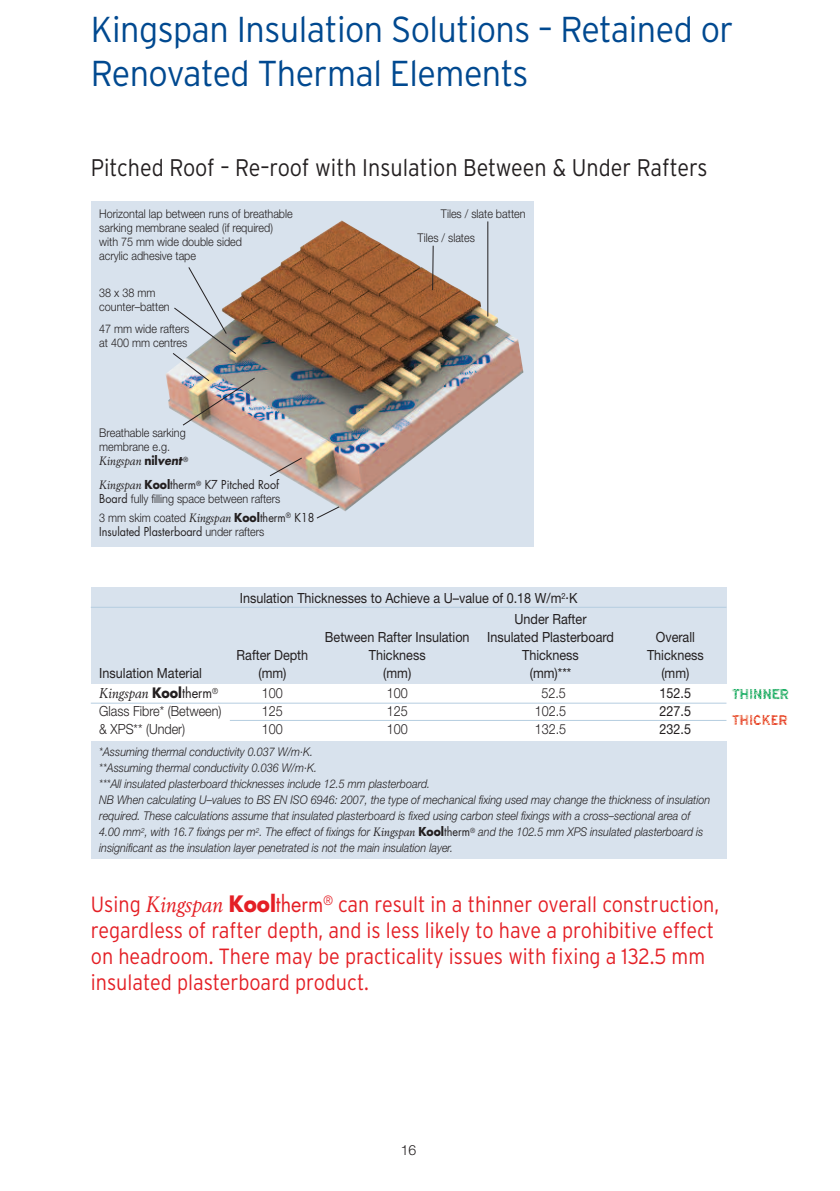
<style>
.page{position:relative;width:840px;height:1191px;background:#fff}
.page>*{position:absolute;margin:0;border:0;box-sizing:border-box;transform-origin:0 0}
.t1{font:300 36px/44px "Interstate";letter-spacing:-.015em;color:#014990;scale:.95 1}
.t2{font:300 24px "Interstate";color:#231f20;scale:.9 1}
.t3{font:300 22px/26px "Interstate";color:#e41f25;scale:.9 1}
.t4{font:14px/20.8px "Helvetica Neue";color:#231f20;scale:.9 1}
.t5{font:300 14px "Helvetica Neue";color:#231f20;scale:.9 1}
.t6{font:italic 14px "Berling";color:#231f20;scale:.9 1}
.t7{font:300 14px "Helvetica Neue";color:#231f20}
.t8{font:italic 300 12px/16px "Helvetica Neue";color:#231f20;scale:.9 1}
.t9{font:300 12px/14px "Helvetica Neue";color:#231f20;scale:.9 1}
.t10{font:12px "Futura";color:#231f20;scale:.9 1}
.t11{font:italic 12px "Berling";color:#231f20;scale:.9 1}
.s1{font-family:"Futura";font-weight:700;font-style:normal}
.s2{font-family:"Futura";font-weight:700}
.s3{font-family:"Berling";font-style:italic}
.s4{font-weight:700}
.s5{font-family:"Futura";font-weight:400}
.s6{font-family:"Berling";font-weight:400;font-style:italic}
.s7{font-family:"Helvetica Neue";font-weight:300}
.s8{font-family:"Futura";font-style:normal}
.s9{font-family:"Berling";font-weight:400}
.s10{font-family:"Futura";font-weight:400;font-style:normal}
</style>
<div class="page">
<div style="left:91px;top:201px;width:442px;height:346px;background:#d8e2ed"></div>
<img style="left:166px;top:220px;width:357px;height:291px">
<hr style="left:432px;top:246px;width:1px;height:44px;background:#231f20">
<hr style="left:487px;top:221px;width:1px;height:95px;background:#231f20">
<svg style="left:269px;top:457px;width:33px;height:19px"></svg>
<img style="left:172px;top:266px;width:83px;height:160px">
<svg style="left:316px;top:506px;width:24px;height:13px"></svg>
<img style="left:732px;top:689px;width:57px;height:11px">
<img style="left:726px;top:714px;width:62px;height:11px">
<div style="left:91px;top:587px;width:635px;height:96px;background:#d8e2ed"></div>
<div style="left:91px;top:741px;width:635px;height:118px;background:#d8e2ed"></div>
<hr style="left:91px;top:607px;width:635px;height:1px;background:#b5cde0">
<hr style="left:91px;top:703px;width:635px;height:1px;background:#b5cde0">
<hr style="left:230px;top:720px;width:496px;height:1px;background:#b5cde0">
<h1 class="t1" style="left:91px;top:7px;width:677px">Kingspan Insulation Solutions – Retained or<br>Renovated Thermal Elements</h1>
<h2 class="t2" style="left:91px;top:154px;width:686px">Pitched Roof – Re–roof with Insulation Between &amp; Under Rafters</h2>
<p class="t9" style="left:99px;top:208px;width:216px">Horizontal lap between runs of breathable sarking membrane sealed (if required) with 75 mm wide double sided<br>acrylic adhesive tape</p>
<p class="t9" style="left:440px;top:208px;width:96px">Tiles / slate batten</p>
<p class="t9" style="left:417px;top:232px;width:65px">Tiles / slates</p>
<p class="t9" style="left:99px;top:286px;width:80px">38 x 38 mm counter–batten</p>
<p class="t9" style="left:99px;top:322px;width:101px">47 mm wide rafters at 400 mm centres</p>
<p class="t9" style="left:99px;top:427px;width:97px">Breathable sarking membrane e.g.</p>
<p class="t11" style="left:99px;top:456px;width:100px">Kingspan <span class="s1">nil</span><span class="s2">vent</span> <sup>®</sup></p>
<p class="t10" style="left:99px;top:479px;width:201px"><span class="s3">Kingspan</span> <span class="s4">Kool</span>therm<sup>®</sup> K7 Pitched Roof</p>
<p class="t9" style="left:99px;top:493px;width:203px"><span class="s5">Board</span> fully filling space between rafters</p>
<p class="t9" style="left:99px;top:512px;width:240px">3 mm skim coated <span class="s6">Kingspan</span> <span class="s2">Kool</span><span class="s5">therm</span><sup>®</sup> <span class="s5">K18</span></p>
<p class="t10" style="left:99px;top:526px;width:185px">Insulated Plasterboard <span class="s7">under rafters</span></p>
<p class="t4" style="left:514px;top:588px;width:82px;text-indent:-274px">Insulation Thicknesses to Achieve a U–value of 0.18 W/m<sup>2</sup>.K<br>Under Rafter</p>
<p class="t4" style="left:325px;top:627px;width:322px">Between Rafter Insulation Insulated Plasterboard</p>
<p class="t4" style="left:655px;top:627px;width:45px">Overall</p>
<p class="t4" style="left:236px;top:645px;width:81px">Rafter Depth</p>
<p class="t4" style="left:369px;top:645px;width:64px">Thickness</p>
<p class="t4" style="left:522px;top:645px;width:64px">Thickness</p>
<p class="t4" style="left:646px;top:645px;width:64px">Thickness</p>
<p class="t4" style="left:99px;top:663px;width:116px">Insulation Material</p>
<p class="t4" style="left:258px;top:663px;width:33px">(mm)</p>
<p class="t4" style="left:383px;top:663px;width:33px">(mm)</p>
<p class="t4" style="left:529px;top:663px;width:47px">(mm)***</p>
<p class="t4" style="left:661px;top:663px;width:33px">(mm)</p>
<p class="t6" style="left:99px;top:687px;width:134px">Kingspan <span class="s1">Kool</span><span class="s8">therm</span><sup>®</sup></p>
<p class="t5" style="left:262px;top:688px;width:25px">100</p>
<p class="t5" style="left:386px;top:688px;width:25px">100</p>
<p class="t5" style="left:541px;top:688px;width:29px">52.5</p>
<p class="t4" style="left:659px;top:684px;width:36px">152.5</p>
<p class="t5" style="left:99px;top:706px;width:137px">Glass Fibre* (Between)</p>
<p class="t5" style="left:262px;top:706px;width:25px">125</p>
<p class="t5" style="left:386px;top:706px;width:25px">125</p>
<p class="t5" style="left:534px;top:706px;width:36px">102.5</p>
<p class="t4" style="left:659px;top:702px;width:36px">227.5</p>
<p class="t5" style="left:99px;top:724px;width:97px">&amp; XPS** (Under)</p>
<p class="t5" style="left:262px;top:724px;width:25px">100</p>
<p class="t5" style="left:386px;top:724px;width:25px">100</p>
<p class="t5" style="left:534px;top:724px;width:36px">132.5</p>
<p class="t4" style="left:659px;top:720px;width:36px">232.5</p>
<p class="t8" style="left:99px;top:745px;width:680px">*Assuming thermal conductivity 0.037 W/m·K.<br>**Assuming thermal conductivity 0.036 W/m·K.<br>***All insulated plasterboard thicknesses include 12.5 mm plasterboard.<br>NB When calculating U–values to BS EN ISO 6946: 2007, the type of mechanical fixing used may change the thickness of insulation required. These calculations assume that insulated plasterboard is fixed using carbon steel fixings with a cross–sectional area of 4.00 mm<sup>2</sup>, with 16.7 fixings per m<sup>2</sup>. The effect of fixings for <span class="s9">Kingspan</span> <span class="s1">Kool</span><span class="s10">therm</span><sup>®</sup> and the 102.5 mm XPS insulated plasterboard is insignificant as the insulation layer penetrated is not the main insulation layer.</p>
<p class="t3" style="left:91px;top:891px;width:699px">Using <span class="s6">Kingspan</span> <span class="s2">Kool</span><span class="s5">therm</span><sup>®</sup> can result in a thinner overall construction, regardless of rafter depth, and is less likely to have a prohibitive effect on headroom. There may be practicality issues with fixing a 132.5 mm insulated plasterboard product.</p>
<p class="t7" style="left:400px;top:1145px;width:17px">16</p>
</div>
